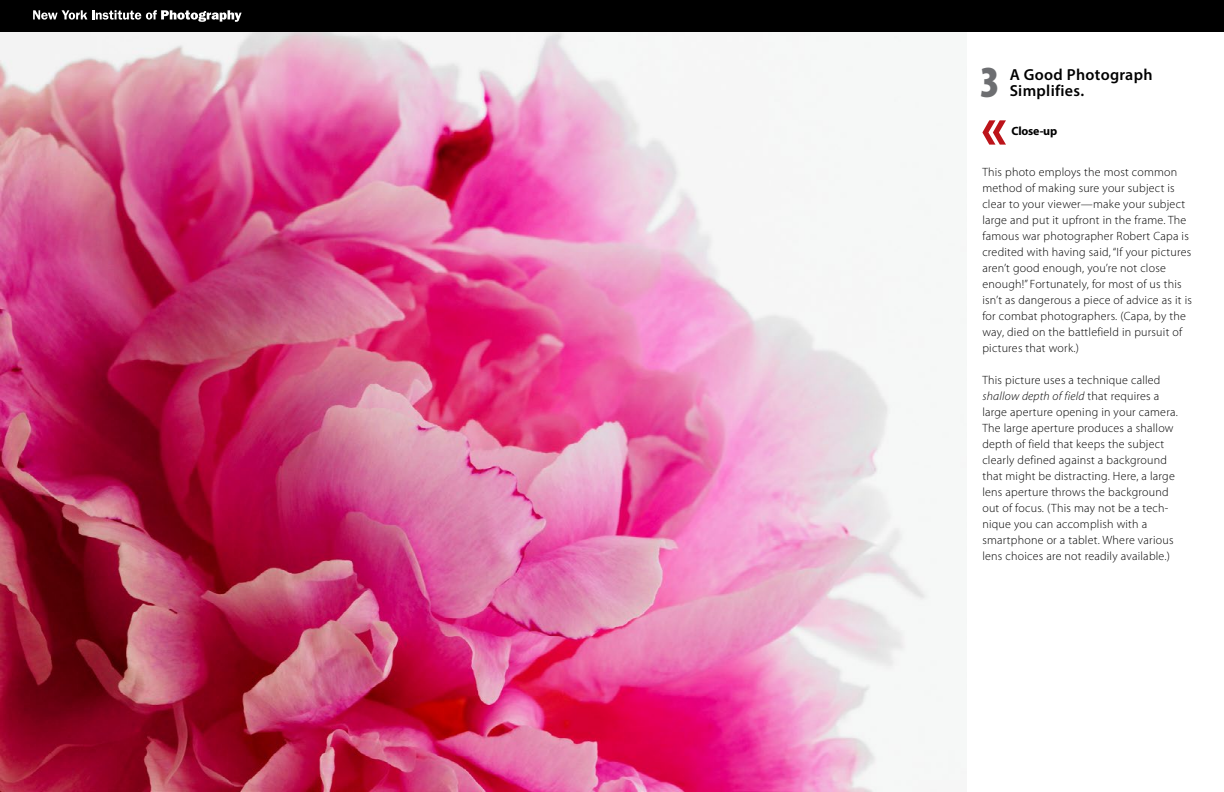
<style>
.page{position:relative;width:1224px;height:792px;background:#fff}
.page>*{position:absolute;margin:0;border:0;box-sizing:border-box;transform-origin:0 0}
.t1{font:700 condensed 65.5px "Myriad Pro";color:#bc141a}
.t2{font:900 condensed 44.7px "Myriad Pro";color:#6d6e71}
.t3{font:600 16px/16px "Myriad Pro";letter-spacing:.02em;color:#000}
.t4{font:300 12px/16px "Myriad Pro";letter-spacing:.02em;color:#000}
.t5{font:700 12px "Myriad Pro";letter-spacing:-.02em;color:#000}
.s1{font-style:italic}
</style>
<div class="page">
<img style="left:0;top:32px;width:930px;height:760px">
<div style="left:0;top:0;width:1224px;height:32px;background:#000"></div>
<svg style="left:33px;top:10px;width:209px;height:12px"></svg>
<h2 class="t2" style="left:981px;top:57px;width:18px">3</h2>
<h3 class="t3" style="left:1010px;top:66px;width:144px">A Good Photograph<br>Simplifies.</h3>
<h1 class="t1" style="left:981px;top:86px;width:27px">«</h1>
<p class="t5" style="left:1012px;top:123px;width:47px">Close-up</p>
<p class="t4" style="left:982px;top:164px;width:211px">This photo employs the most common method of making sure your subject is clear to your viewer—make your subject large and put it upfront in the frame. The famous war photographer Robert Capa is credited with having said, “If your pictures aren’t good enough, you’re not close enough!” Fortunately, for most of us this isn’t as dangerous a piece of advice as it is for combat photographers. (Capa, by the way, died on the battlefield in pursuit of pictures that work.)</p>
<p class="t4" style="left:982px;top:372px;width:197px">This picture uses a technique called <span class="s1">shallow depth of field</span> that requires a large aperture opening in your camera.<br>The large aperture produces a shallow depth of field that keeps the subject clearly defined against a background that might be distracting. Here, a large lens aperture throws the background out of focus. (This may not be a tech&shy;nique you can accomplish with a smartphone or a tablet. Where various lens choices are not readily available.)</p>
</div>
